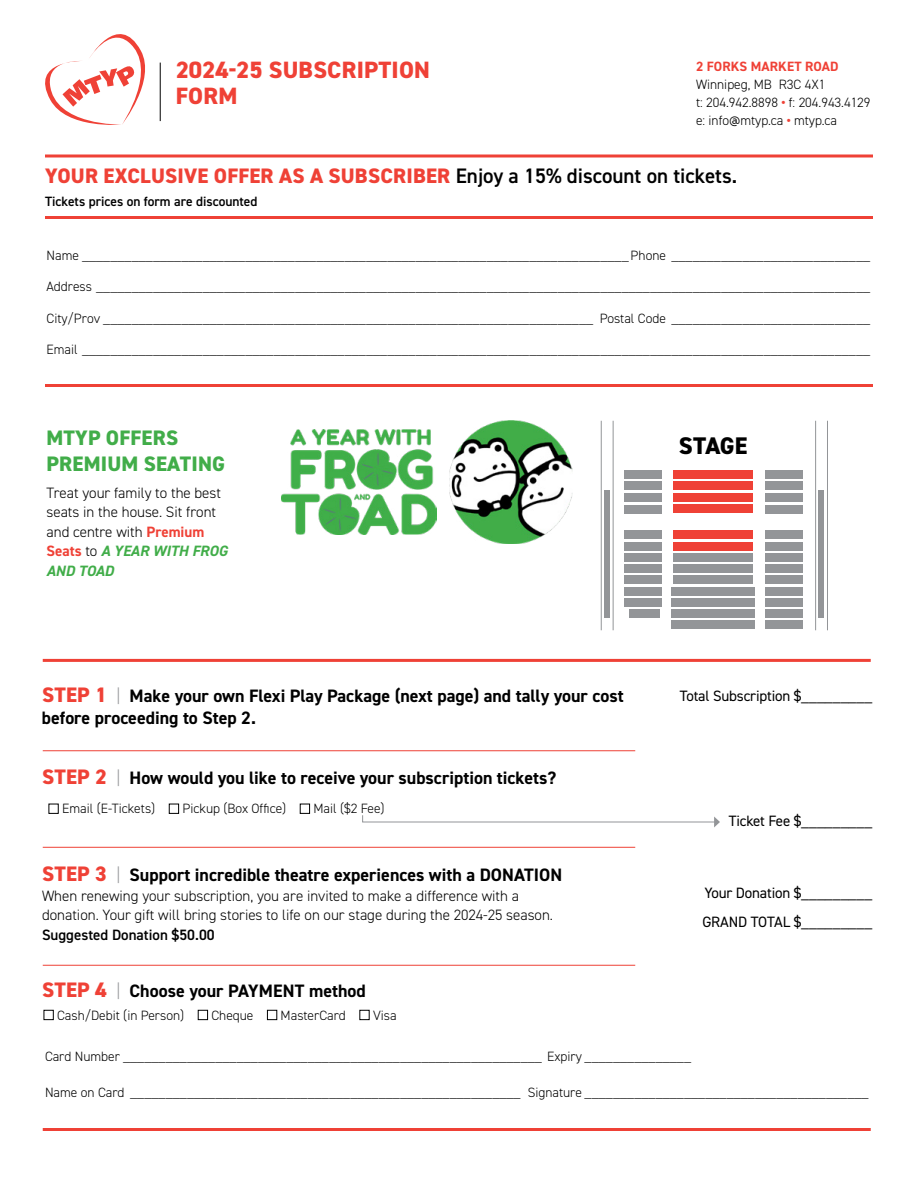
<style>
.page{position:relative;width:918px;height:1188px;background:#fff}
.page>*{position:absolute;margin:0;border:0;box-sizing:border-box;transform-origin:0 0}
.t1{font:800 24.15px "DIN2014";letter-spacing:-.005em;color:#000}
.t2{font:800 23.7px/25.7px "DIN2014";letter-spacing:.01em;color:#ef4136}
.t3{font:800 21px "DIN2014";letter-spacing:.01em;color:#ef4136}
.t4{font:800 21px/25.5px "DIN2014";letter-spacing:.01em;color:#41ad49}
.t5{font:700 18px/22.5px "DIN2014";color:#000}
.t6{font:300 15px/19.5px "DIN2014";color:#000}
.t7{font:15px/29.5px "DIN2014";letter-spacing:-.01em;color:#000}
.t8{font:600 15px "DIN2014";color:#000}
.t9{font:300 13.5px/18px "DIN2014";color:#000}
.t10{font:600 13.5px "DIN2014";color:#000}
.t11{font:700 13.5px "DIN2014";letter-spacing:.01em;color:#ef4136}
.s1{font-weight:700;color:#ef4136}
.s2{font-family:"Interstate";font-weight:400}
.s3{font-weight:600;color:#000}
.s4{font-weight:700;font-style:italic;color:#41ad49}
.s5{font-weight:800;font-size:21px;color:#ef4136}
.s6{font-weight:300;color:#939598}
</style>
<div class="page">
<hr style="left:45px;top:384px;width:828px;height:3px;background:#ef4136">
<hr style="left:43px;top:659px;width:828px;height:3px;background:#ef4136">
<hr style="left:43px;top:1128px;width:828px;height:3px;background:#ef4136">
<hr style="left:43px;top:750px;width:592px;height:1px;background:#ef4136">
<hr style="left:43px;top:847px;width:592px;height:1px;background:#ef4136">
<hr style="left:43px;top:965px;width:592px;height:1px;background:#ef4136">
<hr style="left:45px;top:216px;width:828px;height:3px;background:#ef4136">
<svg style="left:45px;top:154px;width:828px;height:4px;background:#f27068"></svg>
<svg style="left:45px;top:34px;width:115px;height:91px"></svg>
<hr style="left:160px;top:63px;width:1px;height:58px;background:#000">
<svg style="left:362px;top:815px;width:358px;height:12px"></svg>
<img style="left:450px;top:421px;width:122px;height:122px">
<img style="left:282px;top:429px;width:154px;height:106px">
<div style="left:818px;top:490px;width:6px;height:128px;background:#939598"></div>
<div style="left:604px;top:490px;width:6px;height:128px;background:#939598"></div>
<div style="left:625px;top:587px;width:37px;height:8px;background:#939598"></div>
<div style="left:766px;top:587px;width:37px;height:8px;background:#939598"></div>
<div style="left:625px;top:598px;width:37px;height:8px;background:#939598"></div>
<div style="left:766px;top:598px;width:37px;height:8px;background:#939598"></div>
<div style="left:629px;top:610px;width:30px;height:8px;background:#939598"></div>
<div style="left:766px;top:610px;width:37px;height:8px;background:#939598"></div>
<div style="left:766px;top:621px;width:37px;height:8px;background:#939598"></div>
<div style="left:673px;top:531px;width:80px;height:8px;background:#ef4136"></div>
<div style="left:625px;top:531px;width:37px;height:8px;background:#939598"></div>
<div style="left:766px;top:531px;width:37px;height:8px;background:#939598"></div>
<div style="left:671px;top:587px;width:84px;height:8px;background:#939598"></div>
<div style="left:673px;top:542px;width:80px;height:8px;background:#ef4136"></div>
<div style="left:625px;top:542px;width:37px;height:8px;background:#939598"></div>
<div style="left:766px;top:542px;width:37px;height:8px;background:#939598"></div>
<div style="left:671px;top:598px;width:84px;height:8px;background:#939598"></div>
<div style="left:673px;top:553px;width:80px;height:8px;background:#939598"></div>
<div style="left:625px;top:553px;width:37px;height:8px;background:#939598"></div>
<div style="left:766px;top:553px;width:37px;height:8px;background:#939598"></div>
<div style="left:671px;top:610px;width:84px;height:8px;background:#939598"></div>
<div style="left:673px;top:564px;width:80px;height:8px;background:#939598"></div>
<div style="left:674px;top:470px;width:79px;height:8px;background:#ef4136"></div>
<div style="left:674px;top:493px;width:79px;height:8px;background:#ef4136"></div>
<div style="left:625px;top:564px;width:37px;height:8px;background:#939598"></div>
<div style="left:625px;top:471px;width:37px;height:8px;background:#939598"></div>
<div style="left:625px;top:494px;width:37px;height:8px;background:#939598"></div>
<div style="left:766px;top:471px;width:37px;height:8px;background:#939598"></div>
<div style="left:766px;top:494px;width:37px;height:8px;background:#939598"></div>
<div style="left:766px;top:564px;width:37px;height:8px;background:#939598"></div>
<div style="left:671px;top:621px;width:84px;height:8px;background:#939598"></div>
<div style="left:673px;top:576px;width:80px;height:8px;background:#939598"></div>
<div style="left:674px;top:481px;width:79px;height:8px;background:#ef4136"></div>
<div style="left:674px;top:504px;width:79px;height:8px;background:#ef4136"></div>
<div style="left:625px;top:576px;width:37px;height:8px;background:#939598"></div>
<div style="left:625px;top:482px;width:37px;height:8px;background:#939598"></div>
<div style="left:625px;top:505px;width:37px;height:8px;background:#939598"></div>
<div style="left:766px;top:482px;width:37px;height:8px;background:#939598"></div>
<div style="left:766px;top:505px;width:37px;height:8px;background:#939598"></div>
<div style="left:766px;top:576px;width:37px;height:8px;background:#939598"></div>
<hr style="left:601px;top:421px;width:1px;height:209px;background:#939598">
<hr style="left:815px;top:421px;width:1px;height:209px;background:#939598">
<hr style="left:613px;top:421px;width:1px;height:209px;background:#939598">
<hr style="left:827px;top:421px;width:1px;height:209px;background:#939598">
<h2 class="t2" style="left:176px;top:57px;width:256px">2024-25 SUBSCRIPTION<br>FORM</h2>
<p class="t11" style="left:696px;top:57px;width:144px">2 FORKS MARKET ROAD</p>
<p class="t9" style="left:696px;top:75px;width:176px">Winnipeg, MB R3C 4X1<br>t: 204.942.8898 <span class="s1">•</span> f: 204.943.4129 e: info<span class="s2">@</span>mtyp.ca <span class="s1">•</span> mtyp.ca</p>
<h3 class="t3" style="left:45px;top:162px;width:694px">YOUR EXCLUSIVE OFFER AS A SUBSCRIBER <span class="s3">Enjoy a 15% discount on tickets.</span></h3>
<p class="t10" style="left:45px;top:192px;width:214px">Tickets prices on form are discounted</p>
<p class="t9" style="left:47px;top:246px;width:825px">Name _____________________________________________________________________________Phone ____________________________</p>
<p class="t9" style="left:47px;top:277px;width:825px">Address _____________________________________________________________________________________________________________</p>
<p class="t9" style="left:47px;top:309px;width:825px">City/Prov _____________________________________________________________________ Postal Code ____________________________</p>
<p class="t9" style="left:47px;top:340px;width:825px">Email _______________________________________________________________________________________________________________</p>
<h3 class="t4" style="left:47px;top:425px;width:180px">MTYP OFFERS<br>PREMIUM SEATING</h3>
<p class="t6" style="left:46px;top:483px;width:183px">Treat your family to the best seats in the house. Sit front and centre with <span class="s1">Premium<br>Seats</span> to <span class="s4">A YEAR WITH FROG<br>AND TOAD</span></p>
<h3 class="t5" style="left:42px;top:684px;width:583px"><span class="s5">STEP 1</span> <span class="s6">|</span> Make your own Flexi Play Package (next page) and tally your cost before proceeding to Step 2.</h3>
<h3 class="t5" style="left:42px;top:766px;width:516px"><span class="s5">STEP 2</span> <span class="s6">|</span> How would you like to receive your subscription tickets?</h3>
<p class="t9" style="left:48px;top:800px;width:338px">■ Email (E-Tickets) ■ Pickup (Box Office) ■ Mail ($2 Fee)</p>
<h3 class="t5" style="left:42px;top:864px;width:522px"><span class="s5">STEP 3</span> <span class="s6">|</span> Support incredible theatre experiences with a DONATION</h3>
<p class="t6" style="left:42px;top:886px;width:513px">When renewing your subscription, you are invited to make a difference with a donation. Your gift will bring stories to life on our stage during the 2024-25 season.</p>
<p class="t8" style="left:42px;top:925px;width:174px">Suggested Donation $50.00</p>
<h3 class="t5" style="left:42px;top:979px;width:325px"><span class="s5">STEP 4</span> <span class="s6">|</span> Choose your PAYMENT method</h3>
<p class="t9" style="left:44px;top:1006px;width:355px">■ Cash/Debit (in Person) ■ Cheque ■ MasterCard ■ Visa</p>
<h1 class="t1" style="left:679px;top:430px;width:70px">STAGE</h1>
<p class="t7" style="left:680px;top:681px;width:194px">Total Subscription $_________</p>
<p class="t7" style="left:729px;top:806px;width:145px">Ticket Fee $_________</p>
<p class="t7" style="left:702px;top:878px;width:171px">Your Donation $_________<br>GRAND TOTAL $_________</p>
<p class="t9" style="left:45px;top:1048px;width:648px">Card Number ___________________________________________________________ Expiry _______________</p>
<p class="t9" style="left:45px;top:1084px;width:825px">Name on Card _______________________________________________________ Signature ________________________________________</p>
</div>
